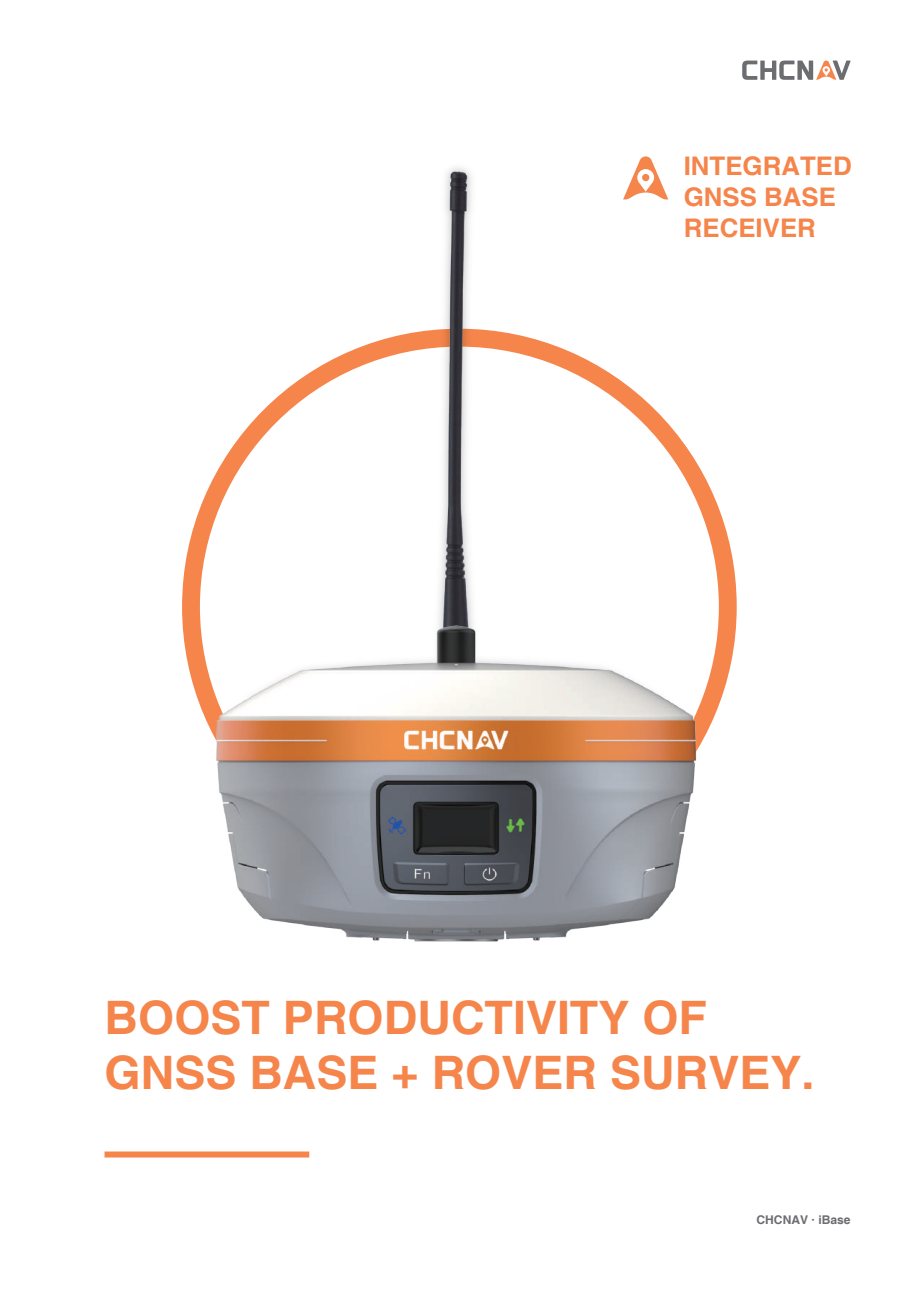
<style>
.page{position:relative;width:919px;height:1289px;background:#fff}
.page>*{position:absolute;margin:0;border:0;box-sizing:border-box;transform-origin:0 0}
.t1{font:700 46.2px/55.3px "Helvetica";color:#f5854b}
.t2{font:700 25.65px/30.8px "Helvetica";color:#f5854b}
.t3{font:700 12px "Helvetica";color:#6c6d70}
</style>
<div class="page">
<svg style="left:182px;top:475px;width:554px;height:141px"></svg>
<svg style="left:742px;top:61px;width:108px;height:19px"></svg>
<div style="left:104px;top:1151px;width:205px;height:6px;background:#f5854b"></div>
<img style="left:215px;top:156px;width:494px;height:460px">
<img style="left:182px;top:616px;width:555px;height:326px">
<p class="t2" style="left:683px;top:152px;width:169px">INTEGRATED<br>GNSS BASE<br>RECEIVER</p>
<p class="t1" style="left:104px;top:992px;width:711px">BOOST PRODUCTIVITY OF<br>GNSS BASE + ROVER SURVEY.</p>
<p class="t3" style="left:756px;top:1212px;width:96px">CHCNAV · iBase</p>
</div>
